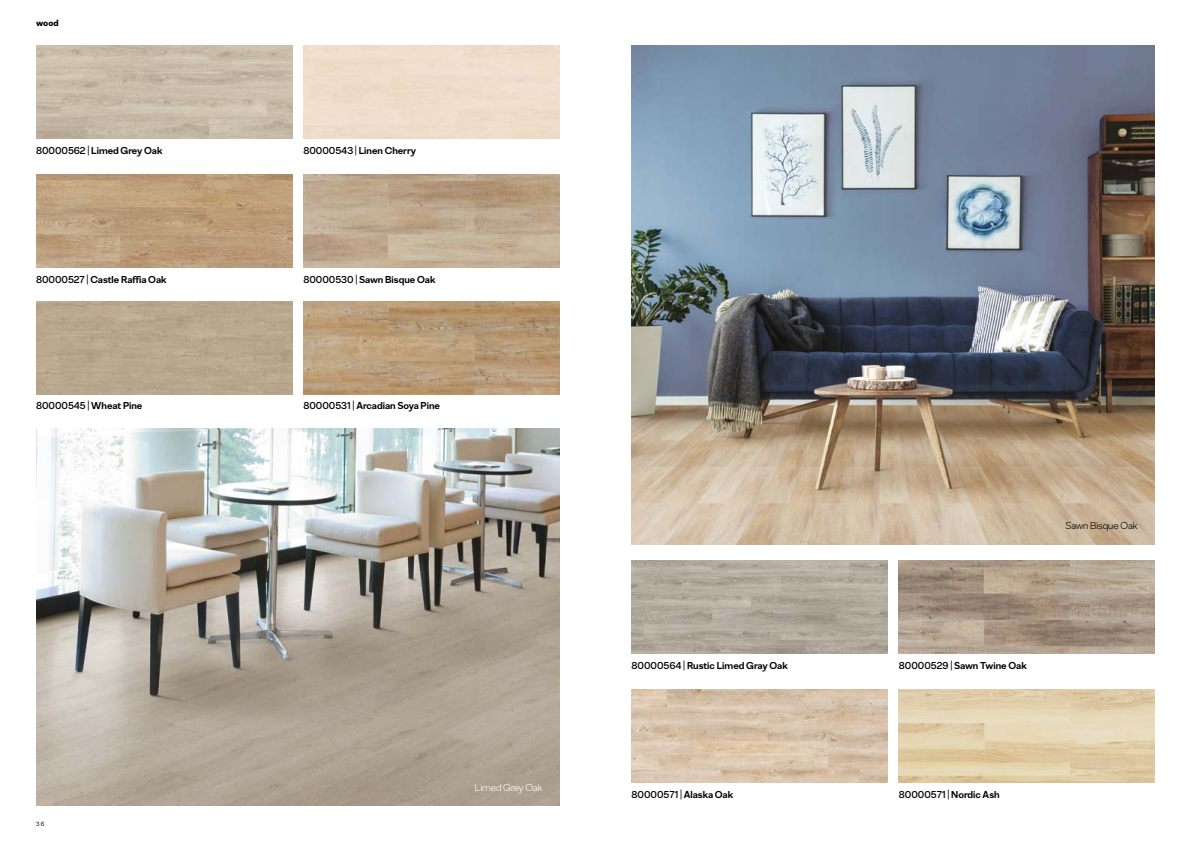
<style>
.page{position:relative;width:1191px;height:842px;background:#fff}
.page>*{position:absolute;margin:0;border:0;box-sizing:border-box;transform-origin:0 0}
.t1{font:700 10px "Amorim Sans";color:#000}
.t2{font:300 10px "Amorim Sans";color:#000}
.t3{font:300 10px "Amorim Sans";color:#fff}
.t4{font:900 9px "Amorim Sans";color:#000}
.t5{font:6px "Amorim Sans";color:#000}
.s1{font-weight:500}
.s2{font-weight:400}
</style>
<div class="page">
<img style="left:631px;top:45px;width:524px;height:499px">
<img style="left:631px;top:561px;width:256px;height:93px">
<img style="left:899px;top:561px;width:256px;height:93px">
<img style="left:631px;top:690px;width:256px;height:93px">
<img style="left:36px;top:45px;width:256px;height:93px">
<img style="left:36px;top:175px;width:256px;height:93px">
<img style="left:303px;top:175px;width:256px;height:93px">
<img style="left:303px;top:301px;width:256px;height:93px">
<img style="left:36px;top:428px;width:523px;height:378px">
<p class="t4" style="left:36px;top:17px;width:24px">wood</p>
<p class="t1" style="left:36px;top:144px;width:128px"><span class="s1">80000562</span> <span class="s2">|</span> Limed Grey Oak</p>
<p class="t1" style="left:303px;top:144px;width:114px"><span class="s1">80000543</span> <span class="s2">|</span> Linen Cherry</p>
<p class="t1" style="left:36px;top:273px;width:132px"><span class="s1">80000527</span> <span class="s2">|</span> Castle Raffia Oak</p>
<p class="t1" style="left:303px;top:273px;width:134px"><span class="s1">80000530</span> <span class="s2">|</span> Sawn Bisque Oak</p>
<p class="t1" style="left:36px;top:400px;width:108px"><span class="s1">80000545</span> <span class="s2">|</span> Wheat Pine</p>
<p class="t1" style="left:303px;top:400px;width:138px"><span class="s1">80000531</span> <span class="s2">|</span> Arcadian Soya Pine</p>
<p class="t5" style="left:36px;top:820px;width:10px">36</p>
<p class="t3" style="left:475px;top:781px;width:69px">Limed Grey Oak</p>
<p class="t2" style="left:1065px;top:519px;width:74px">Sawn Bisque Oak</p>
<p class="t1" style="left:631px;top:659px;width:158px"><span class="s1">80000564</span> <span class="s2">|</span> Rustic Limed Gray Oak</p>
<p class="t1" style="left:899px;top:659px;width:129px"><span class="s1">80000529</span> <span class="s2">|</span> Sawn Twine Oak</p>
<p class="t1" style="left:631px;top:788px;width:103px"><span class="s1">80000571</span> <span class="s2">|</span> Alaska Oak</p>
<p class="t1" style="left:899px;top:788px;width:102px"><span class="s1">80000571</span> <span class="s2">|</span> Nordic Ash</p>
</div>
